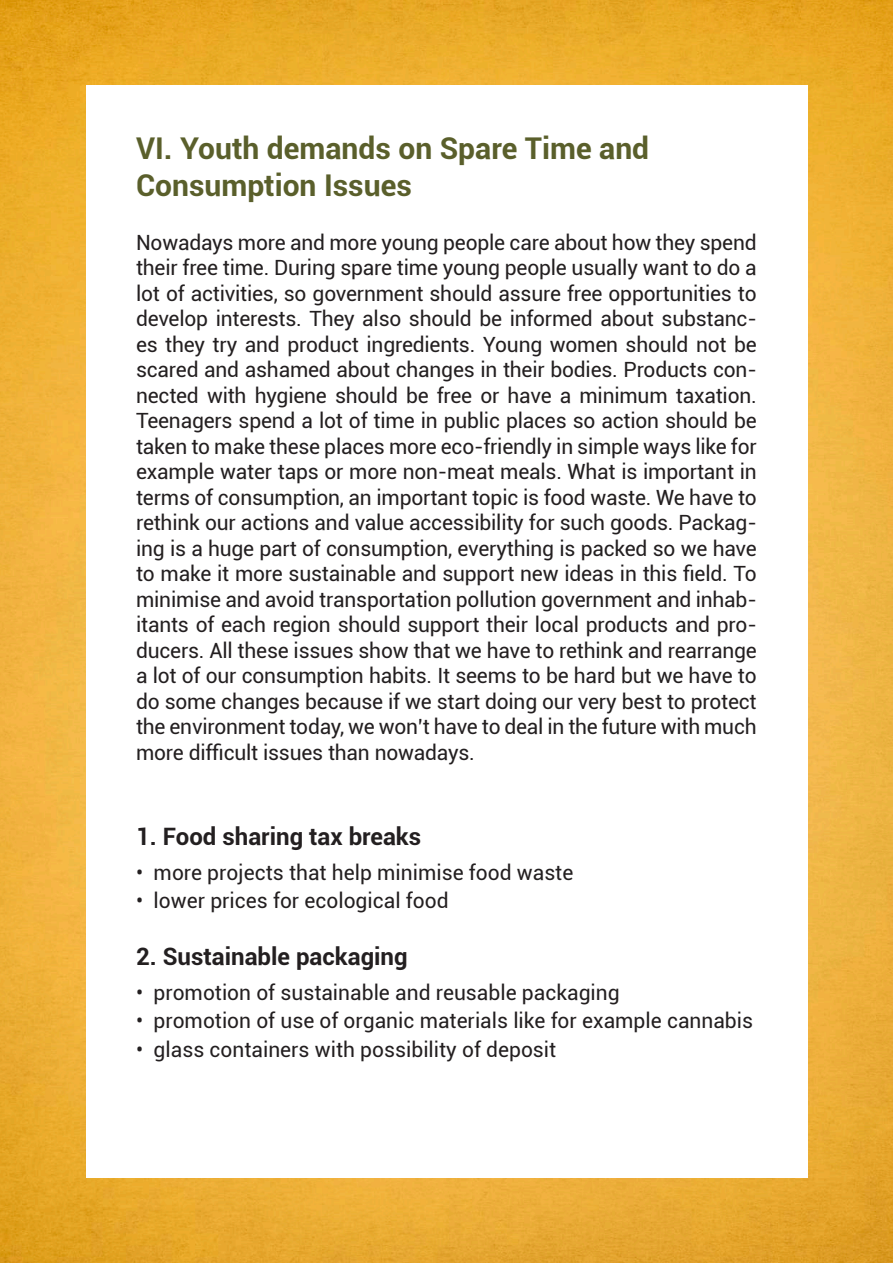
<style>
.page{position:relative;width:893px;height:1263px;background:#fff}
.page>*{position:absolute;margin:0;border:0;box-sizing:border-box;transform-origin:0 0}
.t1{font:700 30px/37.5px "Roboto";color:#5a5f2b}
.t2{font:700 24px "Roboto";color:#231f20}
.t3{font:21px/25.5px "Roboto";color:#231f20;text-align:justify}
</style>
<div class="page">
<img style="left:0;top:0;width:893px;height:1263px">
<div style="left:86px;top:85px;width:721px;height:1093px;background:#fff"></div>
<h1 class="t1" style="left:136px;top:128px;width:515px">VI. Youth demands on Spare Time and<br>Consumption Issues</h1>
<p class="t3" style="left:136px;top:229px;width:622px">Nowadays more and more young people care about how they spend their free time. During spare time young people usually want to do a lot of activities, so government should assure free opportunities to develop interests. They also should be informed about substanc&shy;es they try and product ingredients. Young women should not be scared and ashamed about changes in their bodies. Products con&shy;nected with hygiene should be free or have a minimum taxation.<br>Teenagers spend a lot of time in public places so action should be taken to make these places more eco-friendly in simple ways like for example water taps or more non-meat meals. What is important in terms of consumption, an important topic is food waste. We have to rethink our actions and value accessibility for such goods. Packag&shy;ing is a huge part of consumption, everything is packed so we have to make it more sustainable and support new ideas in this field. To minimise and avoid transportation pollution government and inhab&shy;itants of each region should support their local products and pro&shy;ducers. All these issues show that we have to rethink and rearrange a lot of our consumption habits. It seems to be hard but we have to do some changes because if we start doing our very best to protect the environment today, we won’t have to deal in the future with much more difficult issues than nowadays.</p>
<p class="t2" style="left:136px;top:820px;width:287px">1. Food sharing tax breaks</p>
<p class="t3" style="left:136px;top:859px;width:439px">• more projects that help minimise food waste</p>
<p class="t3" style="left:136px;top:887px;width:314px">• lower prices for ecological food</p>
<p class="t2" style="left:136px;top:940px;width:273px">2. Sustainable packaging</p>
<p class="t3" style="left:136px;top:979px;width:485px">• promotion of sustainable and reusable packaging</p>
<p class="t3" style="left:136px;top:1007px;width:619px">• promotion of use of organic materials like for example cannabis</p>
<p class="t3" style="left:136px;top:1036px;width:422px">• glass containers with possibility of deposit</p>
</div>
